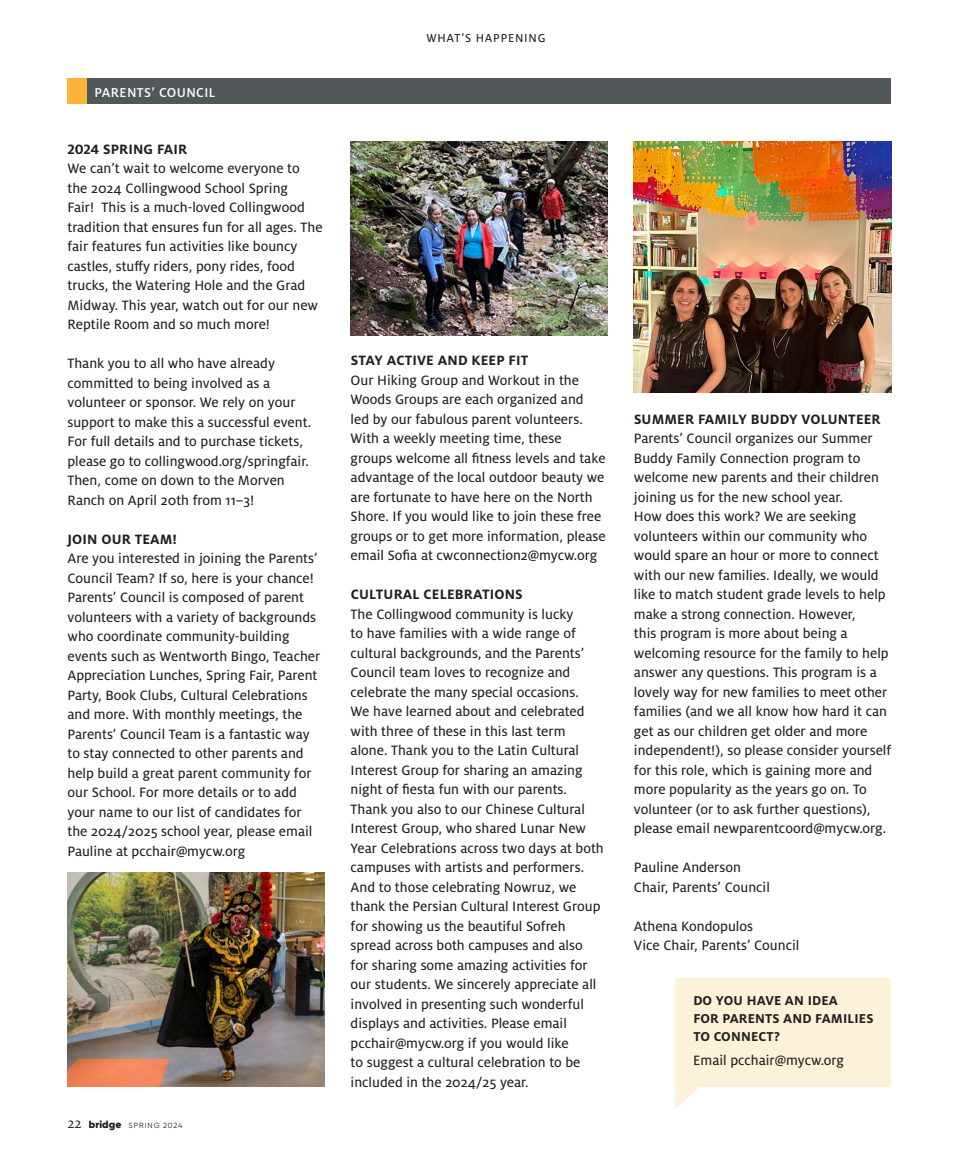
<style>
.page{position:relative;width:972px;height:1161px;background:#fff}
.page>*{position:absolute;margin:0;border:0;box-sizing:border-box;transform-origin:0 0}
.Body_Copy_Sans{font:15px/19.5px "Milo OT Text";color:#231f20}
.Subhead{font:700 15px "Milo OT";letter-spacing:.01em;color:#231f20}
.t1{font:15px "Milo Serif OT";color:#231f20}
.t2{font:700 14.25px/18px "Milo OT";letter-spacing:.01em;color:#231f20}
.t3{font:500 14.25px "Milo OT";letter-spacing:.03em;color:#fff}
.t4{font:12.75px "Milo OT Text";letter-spacing:.06em;color:#231f20}
.t5{font:7.5px "Gilroy";letter-spacing:.125em;color:#231f20}
.s1{font-weight:900;font-size:10.5px}
</style>
<div class="page">
<div style="left:67px;top:78px;width:824px;height:26px;background:#52575a"></div>
<div style="left:67px;top:78px;width:20px;height:26px;background:#ffb238"></div>
<div style="left:675px;top:978px;width:216px;height:109px;background:#fef1d9"></div>
<svg style="left:675px;top:1087px;width:24px;height:22px"></svg>
<img style="left:67px;top:873px;width:258px;height:213px">
<img style="left:634px;top:142px;width:257px;height:251px">
<img style="left:351px;top:142px;width:257px;height:193px">
<p class="t3" style="left:95px;top:84px;width:122px">PARENTS’ COUNCIL</p>
<p class="t3" style="left:79px;top:88px;width:82px">ADMISSIONS</p>
<p class="Subhead" style="left:68px;top:141px;width:121px">2024 SPRING FAIR</p>
<p class="Body_Copy_Sans" style="left:68px;top:159px;width:257px">We can’t wait to welcome everyone to the 2024 Collingwood School Spring<br>Fair! This is a much-loved Collingwood tradition that ensures fun for all ages. The fair features fun activities like bouncy castles, stuffy riders, pony rides, food trucks, the Watering Hole and the Grad Midway. This year, watch out for our new Reptile Room and so much more!</p>
<p class="Body_Copy_Sans" style="left:68px;top:354px;width:245px">Thank you to all who have already committed to being involved as a volunteer or sponsor. We rely on your support to make this a successful event.<br>For full details and to purchase tickets, please go to collingwood.org/springfair.<br>Then, come on down to the Morven Ranch on April 20th from 11–3!</p>
<p class="Subhead" style="left:68px;top:531px;width:111px">JOIN OUR TEAM!</p>
<p class="Body_Copy_Sans" style="left:68px;top:549px;width:254px">Are you interested in joining the Parents’ Council Team? If so, here is your chance!<br>Parents’ Council is composed of parent volunteers with a variety of backgrounds who coordinate community-building events such as Wentworth Bingo, Teacher Appreciation Lunches, Spring Fair, Parent Party, Book Clubs, Cultural Celebrations and more. With monthly meetings, the Parents’ Council Team is a fantastic way to stay connected to other parents and help build a great parent community for our School. For more details or to add your name to our list of candidates for the 2024/2025 school year, please email Pauline at pcchair@mycw.org</p>
<p class="t1" style="left:68px;top:1115px;width:16px">22</p>
<p class="t5" style="left:89px;top:1120px;width:95px"><span class="s1">bridge</span> SPRING 2024</p>
<p class="t4" style="left:426px;top:31px;width:121px">WHAT’S HAPPENING</p>
<p class="Subhead" style="left:351px;top:352px;width:179px">STAY ACTIVE AND KEEP FIT</p>
<p class="Body_Copy_Sans" style="left:351px;top:370px;width:256px">Our Hiking Group and Workout in the Woods Groups are each organized and led by our fabulous parent volunteers.<br>With a weekly meeting time, these groups welcome all fitness levels and take advantage of the local outdoor beauty we are fortunate to have here on the North Shore. If you would like to join these free groups or to get more information, please email Sofia at cwconnection2@mycw.org</p>
<p class="Subhead" style="left:351px;top:586px;width:174px">CULTURAL CELEBRATIONS</p>
<p class="Body_Copy_Sans" style="left:351px;top:604px;width:255px">The Collingwood community is lucky<br>to have families with a wide range of cultural backgrounds, and the Parents’ Council team loves to recognize and celebrate the many special occasions.<br>We have learned about and celebrated with three of these in this last term alone. Thank you to the Latin Cultural Interest Group for sharing an amazing night of fiesta fun with our parents.<br>Thank you also to our Chinese Cultural Interest Group, who shared Lunar New Year Celebrations across two days at both campuses with artists and performers.<br>And to those celebrating Nowruz, we thank the Persian Cultural Interest Group for showing us the beautiful Sofreh spread across both campuses and also for sharing some amazing activities for our students. We sincerely appreciate all involved in presenting such wonderful displays and activities. Please email pcchair@mycw.org if you would like<br>to suggest a cultural celebration to be included in the 2024/25 year.</p>
<p class="Subhead" style="left:634px;top:411px;width:248px">SUMMER FAMILY BUDDY VOLUNTEER</p>
<p class="Body_Copy_Sans" style="left:634px;top:429px;width:259px">Parents’ Council organizes our Summer Buddy Family Connection program to welcome new parents and their children joining us for the new school year.<br>How does this work? We are seeking volunteers within our community who would spare an hour or more to connect with our new families. Ideally, we would like to match student grade levels to help make a strong connection. However,<br>this program is more about being a welcoming resource for the family to help answer any questions. This program is a lovely way for new families to meet other families (and we all know how hard it can get as our children get older and more independent!), so please consider yourself for this role, which is gaining more and more popularity as the years go on. To volunteer (or to ask further questions), please email newparentcoord@mycw.org.</p>
<p class="Body_Copy_Sans" style="left:634px;top:858px;width:109px">Pauline Anderson</p>
<p class="Body_Copy_Sans" style="left:634px;top:877px;width:137px">Chair, Parents’ Council</p>
<p class="Body_Copy_Sans" style="left:634px;top:916px;width:121px">Athena Kondopulos</p>
<p class="Body_Copy_Sans" style="left:634px;top:936px;width:167px">Vice Chair, Parents’ Council</p>
<p class="t2" style="left:693px;top:992px;width:182px">DO YOU HAVE AN IDEA<br>FOR PARENTS AND FAMILIES<br>TO CONNECT?</p>
<p class="Body_Copy_Sans" style="left:693px;top:1051px;width:152px">Email pcchair@mycw.org</p>
</div>
